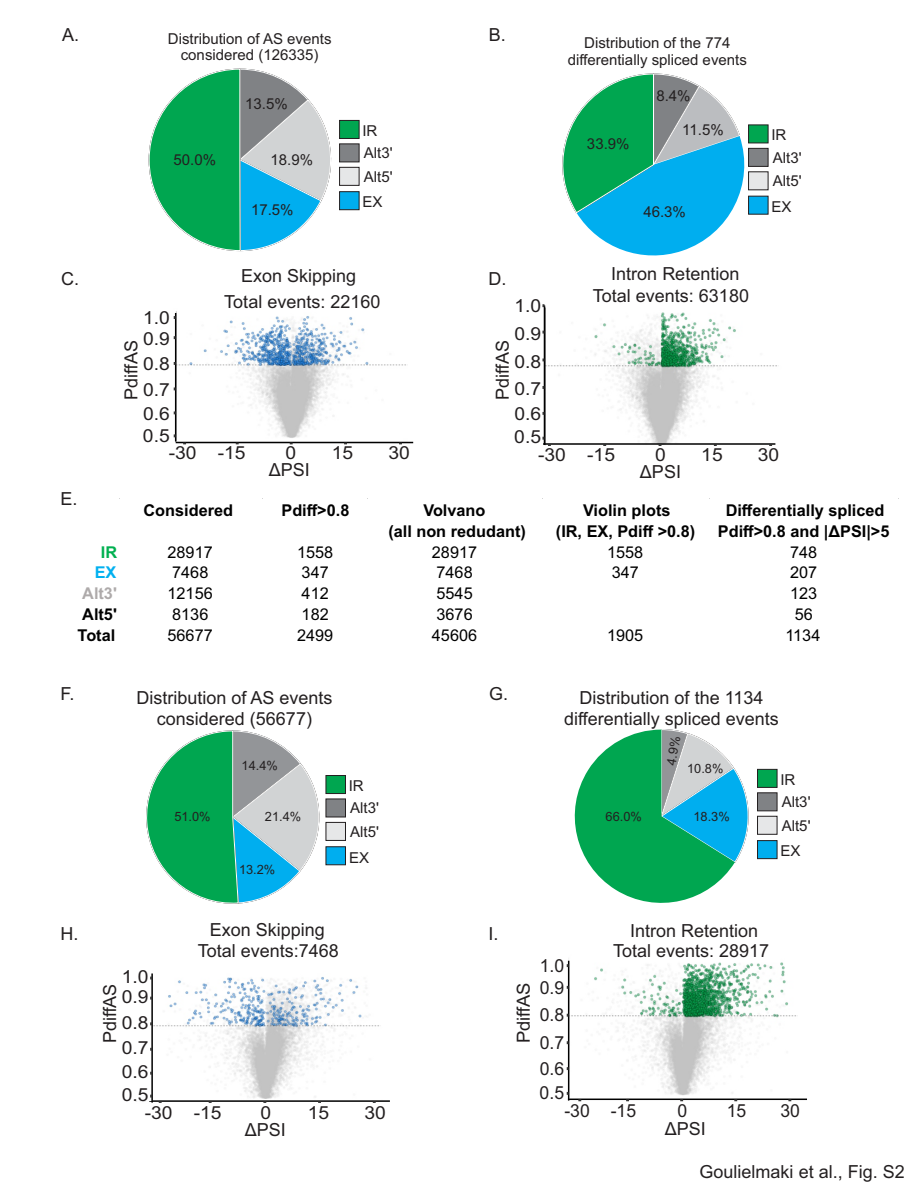
<style>
.page{position:relative;width:918px;height:1188px;background:#fff}
.page>*{position:absolute;margin:0;border:0;box-sizing:border-box;transform-origin:0 0}
.t1{font:18px/25.2px "Arial";color:#231f20;text-align:center}
.t2{font:18px/23.2px "Arial";color:#231f20;text-align:justify;scale:1.07 1}
.t3{font:700 16.35px "Arial";color:#000}
.t4{font:16.35px "Arial";color:#000}
.t5{font:700 16.35px "Arial";color:#aeaaaa}
.t6{font:700 16.35px "Arial";color:#00b050}
.t7{font:700 16.35px "Arial";color:#00b0f0}
.t8{font:15px/23.5px "Arial";color:#231f20}
.t9{font:12.75px "Arial";color:#231f20}
</style>
<div class="page">
<svg style="left:135px;top:973px;width:255px;height:130px"></svg>
<svg style="left:566px;top:960px;width:241px;height:142px"></svg>
<svg style="left:173px;top:311px;width:241px;height:134px"></svg>
<svg style="left:148px;top:68px;width:212px;height:184px"></svg>
<svg style="left:542px;top:304px;width:237px;height:142px"></svg>
<svg style="left:562px;top:73px;width:207px;height:183px"></svg>
<svg style="left:146px;top:730px;width:200px;height:174px"></svg>
<svg style="left:574px;top:729px;width:204px;height:174px"></svg>
<p class="t1" style="left:62px;top:24px;width:19px">A.</p>
<p class="t1" style="left:489px;top:24px;width:19px">B.</p>
<p class="t8" style="left:168px;top:31px;width:165px;line-height:16.8px;text-align:center">Distribution of AS events considered (126335)</p>
<p class="t8" style="left:568px;top:36px;width:181px;line-height:16.8px;text-align:center">Distribution of the 774 differentially spliced events</p>
<p class="t8" style="left:173px;top:149px;width:44px">50.0%</p>
<p class="t8" style="left:245px;top:93px;width:44px">13.5%</p>
<p class="t8" style="left:271px;top:149px;width:44px">18.9%</p>
<p class="t8" style="left:251px;top:199px;width:44px">17.5%</p>
<p class="t8" style="left:362px;top:120px;width:17px">IR</p>
<p class="t8" style="left:364px;top:143px;width:30px">Alt3'<br>Alt5'</p>
<p class="t8" style="left:363px;top:192px;width:22px">EX</p>
<p class="t8" style="left:587px;top:133px;width:44px">33.9%</p>
<p class="t8" style="left:656px;top:85px;width:36px">8.4%</p>
<p class="t8" style="left:682px;top:120px;width:43px">11.5%</p>
<p class="t8" style="left:643px;top:202px;width:44px">46.3%</p>
<p class="t1" style="left:241px;top:265px;width:117px">Exon Skipping</p>
<p class="t1" style="left:611px;top:263px;width:130px">Intron Retention</p>
<p class="t1" style="left:61px;top:267px;width:19px">C.</p>
<p class="t1" style="left:489px;top:268px;width:19px">D.</p>
<p class="t2" style="left:143px;top:308px;width:27px">1.0</p>
<p class="t1" style="left:224px;top:291px;width:158px">Total events: 22160</p>
<p class="t1" style="left:593px;top:285px;width:158px">Total events: 63180</p>
<p class="t2" style="left:514px;top:296px;width:27px">1.0</p>
<p class="t2" style="left:143px;top:328px;width:27px">0.9</p>
<p class="t1" style="left:120px;top:400px;width:61px;rotate:-90deg">PdiffAS</p>
<p class="t2" style="left:143px;top:354px;width:27px">0.8</p>
<p class="t2" style="left:143px;top:380px;width:27px">0.7<br>0.6<br>0.5</p>
<p class="t2" style="left:514px;top:324px;width:27px">0.9</p>
<p class="t1" style="left:491px;top:400px;width:61px;rotate:-90deg">PdiffAS</p>
<p class="t2" style="left:514px;top:352px;width:27px">0.8</p>
<p class="t2" style="left:514px;top:378px;width:27px;line-height:24.8px">0.7<br>0.6</p>
<p class="t2" style="left:514px;top:426px;width:27px">0.5</p>
<p class="t8" style="left:771px;top:124px;width:17px">IR</p>
<p class="t8" style="left:773px;top:147px;width:30px">Alt3'<br>Alt5'</p>
<p class="t8" style="left:772px;top:196px;width:22px">EX</p>
<p class="t1" style="left:61px;top:488px;width:19px">E.</p>
<p class="t2" style="left:169px;top:443px;width:73px">-30 -15</p>
<p class="t2" style="left:286px;top:443px;width:12px">0</p>
<p class="t2" style="left:332px;top:443px;width:22px">15</p>
<p class="t2" style="left:388px;top:443px;width:22px">30</p>
<p class="t1" style="left:269px;top:459px;width:43px">ΔPSI</p>
<p class="t2" style="left:538px;top:445px;width:73px">-30 -15</p>
<p class="t2" style="left:655px;top:445px;width:12px">0</p>
<p class="t2" style="left:701px;top:445px;width:22px">15</p>
<p class="t2" style="left:758px;top:445px;width:22px">30</p>
<p class="t1" style="left:640px;top:461px;width:43px">ΔPSI</p>
<p class="t3" style="left:144px;top:504px;width:91px">Considered</p>
<p class="t3" style="left:282px;top:504px;width:69px">Pdiff&gt;0.8</p>
<p class="t3" style="left:423px;top:504px;width:64px">Volvano</p>
<p class="t3" style="left:583px;top:504px;width:89px">Violin plots</p>
<p class="t3" style="left:726px;top:504px;width:160px">Differentially spliced</p>
<p class="t3" style="left:388px;top:525px;width:139px">(all non redudant)</p>
<p class="t3" style="left:556px;top:525px;width:141px">(IR, EX, Pdiff &gt;0.8)</p>
<p class="t3" style="left:718px;top:525px;width:173px">Pdiff&gt;0.8 and |ΔPSI|&gt;5</p>
<p class="t6" style="left:101px;top:546px;width:18px">IR</p>
<p class="t4" style="left:168px;top:546px;width:47px">28917</p>
<p class="t4" style="left:297px;top:546px;width:38px">1558</p>
<p class="t4" style="left:432px;top:546px;width:47px">28917</p>
<p class="t4" style="left:607px;top:546px;width:38px">1558</p>
<p class="t4" style="left:790px;top:546px;width:29px">748</p>
<p class="t7" style="left:95px;top:567px;width:23px">EX</p>
<p class="t4" style="left:172px;top:567px;width:38px">7468</p>
<p class="t4" style="left:302px;top:567px;width:29px">347</p>
<p class="t4" style="left:437px;top:567px;width:38px">7468</p>
<p class="t4" style="left:612px;top:567px;width:29px">347</p>
<p class="t4" style="left:790px;top:567px;width:29px">207</p>
<p class="t5" style="left:82px;top:588px;width:36px">Alt3'</p>
<p class="t4" style="left:168px;top:588px;width:47px">12156</p>
<p class="t4" style="left:302px;top:588px;width:29px">412</p>
<p class="t4" style="left:437px;top:588px;width:38px">5545</p>
<p class="t4" style="left:790px;top:588px;width:29px">123</p>
<p class="t3" style="left:82px;top:608px;width:36px">Alt5'</p>
<p class="t4" style="left:172px;top:608px;width:38px">8136</p>
<p class="t4" style="left:302px;top:608px;width:29px">182</p>
<p class="t4" style="left:437px;top:608px;width:38px">3676</p>
<p class="t4" style="left:795px;top:608px;width:20px">56</p>
<p class="t3" style="left:78px;top:629px;width:39px">Total</p>
<p class="t4" style="left:168px;top:629px;width:47px">56677</p>
<p class="t4" style="left:297px;top:629px;width:38px">2499</p>
<p class="t4" style="left:432px;top:629px;width:47px">45606</p>
<p class="t4" style="left:607px;top:629px;width:38px">1905</p>
<p class="t4" style="left:785px;top:629px;width:37px">1134</p>
<p class="t1" style="left:61px;top:683px;width:16px">F.</p>
<p class="t1" style="left:489px;top:682px;width:21px">G.</p>
<p class="t1" style="left:136px;top:690px;width:198px;line-height:20.1px">Distribution of AS events considered (56677)</p>
<p class="t1" style="left:564px;top:690px;width:216px;line-height:20.1px">Distribution of the 1134 differentially spliced events</p>
<p class="t1" style="left:61px;top:922px;width:19px">H.</p>
<p class="t9" style="left:174px;top:812px;width:38px">51.0%</p>
<p class="t9" style="left:242px;top:761px;width:38px">14.4%</p>
<p class="t9" style="left:265px;top:812px;width:38px">21.4%</p>
<p class="t9" style="left:239px;top:864px;width:38px">13.2%</p>
<p class="t8" style="left:349px;top:775px;width:17px">IR</p>
<p class="t8" style="left:350px;top:798px;width:30px">Alt3'<br>Alt5'</p>
<p class="t8" style="left:349px;top:847px;width:22px">EX</p>
<p class="t9" style="left:666px;top:764px;width:31px;rotate:-80deg">4.9%</p>
<p class="t9" style="left:687px;top:764px;width:38px">10.8%</p>
<p class="t9" style="left:606px;top:812px;width:38px">66.0%</p>
<p class="t9" style="left:694px;top:812px;width:38px">18.3%</p>
<p class="t8" style="left:780px;top:769px;width:17px">IR</p>
<p class="t8" style="left:782px;top:791px;width:30px">Alt3'<br>Alt5'</p>
<p class="t8" style="left:781px;top:841px;width:22px">EX</p>
<p class="t1" style="left:210px;top:919px;width:117px">Exon Skipping</p>
<p class="t1" style="left:630px;top:920px;width:130px">Intron Retention</p>
<p class="t1" style="left:488px;top:922px;width:12px">I.</p>
<p class="t1" style="left:198px;top:940px;width:143px">Total events:7468</p>
<p class="t1" style="left:613px;top:939px;width:158px">Total events: 28917</p>
<p class="t1" style="left:540px;top:955px;width:26px">1.0</p>
<p class="t2" style="left:122px;top:966px;width:27px">1.0</p>
<p class="t1" style="left:540px;top:976px;width:26px">0.9</p>
<p class="t1" style="left:99px;top:1043px;width:61px;rotate:-90deg">PdiffAS</p>
<p class="t1" style="left:513px;top:1043px;width:62px;rotate:-90deg">PdiffAS</p>
<p class="t2" style="left:122px;top:987px;width:27px">0.9</p>
<p class="t1" style="left:540px;top:1004px;width:26px">0.8</p>
<p class="t2" style="left:122px;top:1012px;width:27px">0.8</p>
<p class="t1" style="left:540px;top:1032px;width:26px;text-align:justify">0.7<br>0.6<br>0.5</p>
<p class="t2" style="left:122px;top:1038px;width:27px">0.7<br>0.6<br>0.5</p>
<p class="t2" style="left:145px;top:1102px;width:73px">-30 -15</p>
<p class="t2" style="left:260px;top:1102px;width:12px">0</p>
<p class="t2" style="left:308px;top:1102px;width:22px">15</p>
<p class="t2" style="left:364px;top:1102px;width:22px">30</p>
<p class="t1" style="left:564px;top:1100px;width:73px">-30 -15</p>
<p class="t1" style="left:678px;top:1100px;width:11px">0</p>
<p class="t1" style="left:727px;top:1100px;width:21px">15</p>
<p class="t1" style="left:781px;top:1100px;width:21px">30</p>
<p class="t1" style="left:245px;top:1119px;width:43px">ΔPSI</p>
<p class="t1" style="left:665px;top:1117px;width:43px">ΔPSI</p>
<p class="t1" style="left:700px;top:1161px;width:207px">Goulielmaki et al., Fig. S2</p>
</div>
